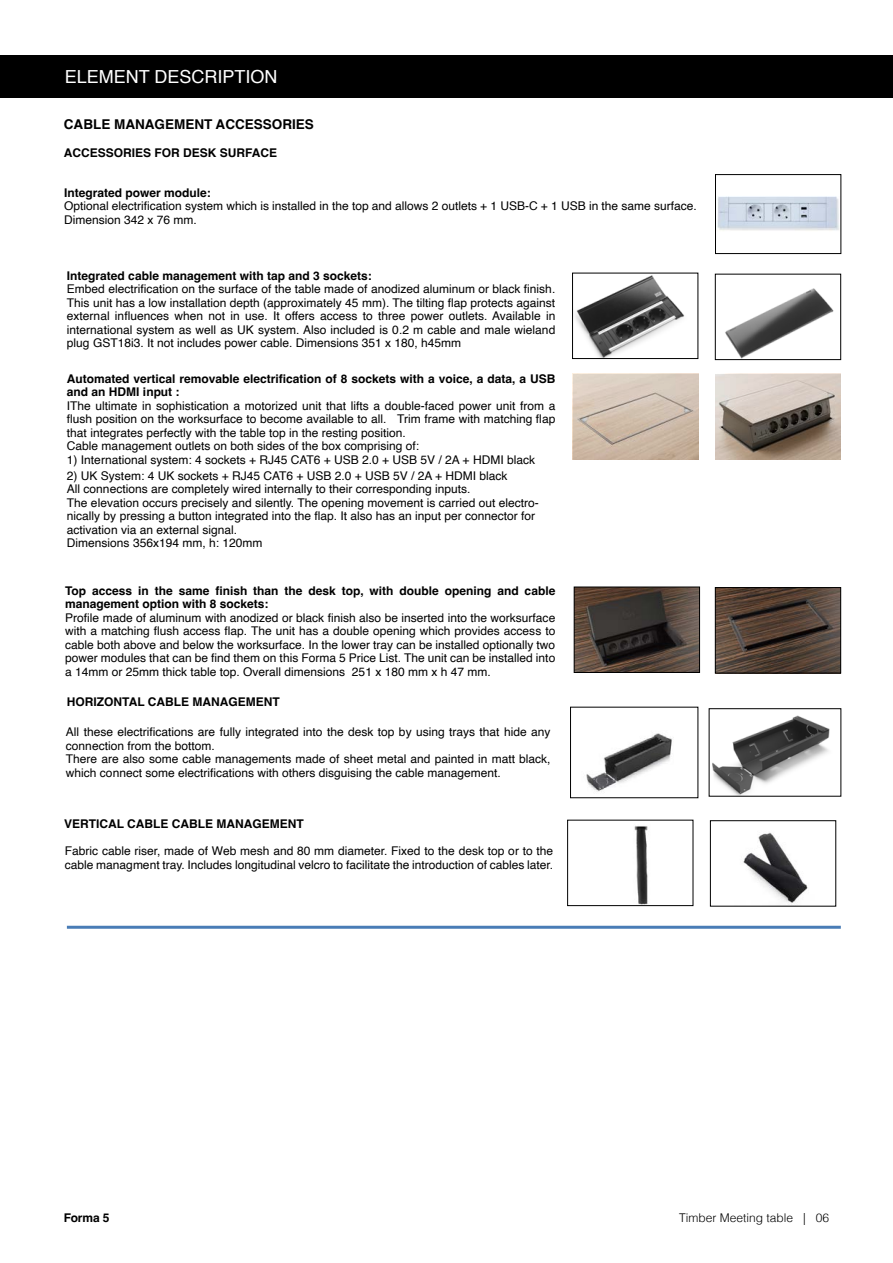
<style>
.page{position:relative;width:893px;height:1263px;background:#fff}
.page>*{position:absolute;margin:0;border:0;box-sizing:border-box;transform-origin:0 0}
.t1{font:18px "Helvetica";color:#fff}
.t2{font:700 13.5px "Helvetica";color:#000}
.t3{font:12px/13.5px "Helvetica";color:#000}
.t4{font:700 12px/13.5px "Helvetica";color:#000}
.t5{font:300 12px "Helvetica";color:#000}
</style>
<div class="page">
<div style="left:0;top:55px;width:893px;height:43px;background:#000"></div>
<hr style="left:67px;top:926px;width:774px;height:3px;background:#497cb6">
<img style="left:634px;top:826px;width:14px;height:78px">
<div style="left:567px;top:820px;width:126px;height:86px;border:1px solid #000"></div>
<img style="left:743px;top:832px;width:65px;height:72px">
<div style="left:710px;top:820px;width:126px;height:86px;border:1px solid #000"></div>
<img style="left:586px;top:733px;width:86px;height:59px">
<img style="left:575px;top:275px;width:110px;height:82px">
<div style="left:572px;top:273px;width:126px;height:86px;border:1px solid #000"></div>
<img style="left:576px;top:589px;width:122px;height:82px">
<div style="left:574px;top:587px;width:126px;height:86px;border:1px solid #000"></div>
<img style="left:717px;top:196px;width:122px;height:35px">
<div style="left:715px;top:174px;width:126px;height:80px;border:1px solid #000"></div>
<img style="left:725px;top:288px;width:109px;height:70px">
<div style="left:715px;top:274px;width:126px;height:86px;border:1px solid #000"></div>
<img style="left:717px;top:589px;width:122px;height:82px">
<div style="left:715px;top:587px;width:126px;height:86px;border:1px solid #000"></div>
<img style="left:715px;top:374px;width:126px;height:85px">
<img style="left:573px;top:374px;width:126px;height:85px">
<img style="left:712px;top:715px;width:118px;height:79px">
<div style="left:709px;top:708px;width:132px;height:88px;border:1px solid #000"></div>
<p class="t1" style="left:65px;top:63px;width:214px">ELEMENT DESCRIPTION</p>
<p class="t2" style="left:64px;top:116px;width:252px">CABLE MANAGEMENT ACCESSORIES</p>
<p class="t4" style="left:64px;top:147px;width:215px">ACCESSORIES FOR DESK SURFACE</p>
<p class="t4" style="left:64px;top:187px;width:148px">Integrated power module:</p>
<p class="t3" style="left:64px;top:200px;width:634px">Optional electrification system which is installed in the top and allows 2 outlets + 1 USB-C + 1 USB in the same surface.<br>Dimension 342 x 76 mm.</p>
<p class="t4" style="left:67px;top:270px;width:306px">Integrated cable management with tap and 3 sockets:</p>
<p class="t3" style="left:67px;top:283px;width:490px;text-align:justify">Embed electrification on the surface of the table made of anodized aluminum or black finish.<br>This unit has a low installation depth (approximately 45 mm). The tilting flap protects against external influences when not in use. It offers access to three power outlets. Available in international system as well as UK system. Also included is 0.2 m cable and male wieland plug GST18i3. It not includes power cable. Dimensions 351 x 180, h45mm</p>
<p class="t4" style="left:67px;top:373px;width:490px">Automated vertical removable electrification of 8 sockets with a voice, a data, a USB and an HDMI input :</p>
<p class="t3" style="left:67px;top:399px;width:490px;text-align:justify">IThe ultimate in sophistication a motorized unit that lifts a double-faced power unit from a flush position on the worksurface to become available to all. Trim frame with matching flap that integrates perfectly with the table top in the resting position.</p>
<p class="t3" style="left:67px;top:439px;width:354px">Cable management outlets on both sides of the box comprising of:</p>
<p class="t3" style="left:67px;top:453px;width:469px">1) International system: 4 sockets + RJ45 CAT6 + USB 2.0 + USB 5V / 2A + HDMI black</p>
<p class="t3" style="left:67px;top:469px;width:442px">2) UK System: 4 UK sockets + RJ45 CAT6 + USB 2.0 + USB 5V / 2A + HDMI black</p>
<p class="t3" style="left:67px;top:483px;width:405px">All connections are completely wired internally to their corresponding inputs.</p>
<p class="t3" style="left:67px;top:496px;width:473px">The elevation occurs precisely and silently. The opening movement is carried out electro&shy;nically by pressing a button integrated into the flap. It also has an input per connector for activation via an external signal.</p>
<p class="t3" style="left:67px;top:537px;width:197px">Dimensions 356x194 mm, h: 120mm</p>
<p class="t4" style="left:65px;top:585px;width:492px">Top access in the same finish than the desk top, with double opening and cable management option with 8 sockets:</p>
<p class="t3" style="left:65px;top:611px;width:492px;text-align:justify">Profile made of aluminum with anodized or black finish also be inserted into the worksurface with a matching flush access flap. The unit has a double opening which provides access to cable both above and below the worksurface. In the lower tray can be installed optionally two power modules that can be find them on this Forma 5 Price List. The unit can be installed into a 14mm or 25mm thick table top. Overall dimensions 251 x 180 mm x h 47 mm.</p>
<p class="t4" style="left:67px;top:697px;width:214px">HORIZONTAL CABLE MANAGEMENT</p>
<p class="t3" style="left:66px;top:725px;width:486px">All these electrifications are fully integrated into the desk top by using trays that hide any connection from the bottom.</p>
<p class="t3" style="left:66px;top:752px;width:486px">There are also some cable managements made of sheet metal and painted in matt black, which connect some electrifications with others disguising the cable management.</p>
<p class="t4" style="left:64px;top:818px;width:241px">VERTICAL CABLE CABLE MANAGEMENT</p>
<p class="t3" style="left:65px;top:845px;width:490px">Fabric cable riser, made of Web mesh and 80 mm diameter. Fixed to the desk top or to the cable managment tray. Includes longitudinal velcro to facilitate the introduction of cables later.</p>
<p class="t4" style="left:64px;top:1212px;width:47px">Forma 5</p>
<p class="t5" style="left:679px;top:1207px;width:152px">Timber Meeting table | 06</p>
</div>
